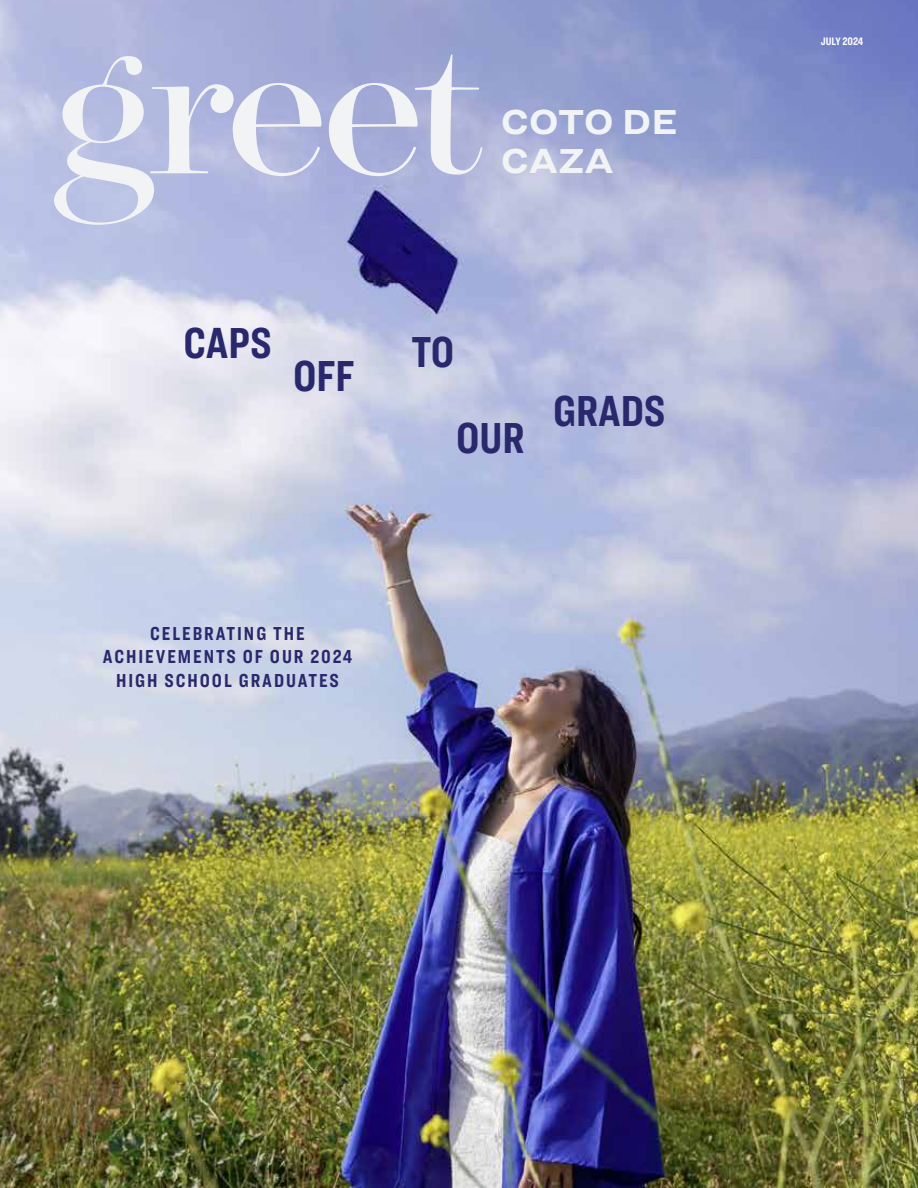
<style>
.page{position:relative;width:918px;height:1188px;background:#fff}
.page>*{position:absolute;margin:0;border:0;box-sizing:border-box;transform-origin:0 0}
.t1{font:700 45px "Ringside Compressed";color:#2a286d}
.t2{font:700 36px/39px "Ringside Wide";letter-spacing:-.01em;color:#f2f3f5}
.t3{font:700 19.5px/23.4px "Ringside Compressed";letter-spacing:.1em;color:#2a286d;text-align:center}
.t4{font:700 11.25px "Ringside Compressed";letter-spacing:-.005em;color:#fff}
</style>
<div class="page">
<img style="left:0;top:0;width:918px;height:1188px">
<svg style="left:54px;top:54px;width:429px;height:171px"></svg>
<h2 class="t2" style="left:501px;top:101px;width:178px">COTO DE<br>CAZA</h2>
<h1 class="t1" style="left:184px;top:312px;width:89px">CAPS</h1>
<h1 class="t1" style="left:293px;top:345px;width:63px">OFF</h1>
<h1 class="t1" style="left:412px;top:321px;width:44px">TO</h1>
<h1 class="t1" style="left:456px;top:406px;width:70px">OUR</h1>
<h1 class="t1" style="left:553px;top:380px;width:114px">GRADS</h1>
<p class="t3" style="left:103px;top:621px;width:251px">CELEBRATING THE<br>ACHIEVEMENTS OF OUR 2024<br>HIGH SCHOOL GRADUATES</p>
<p class="t4" style="left:821px;top:33px;width:44px">JULY 2024</p>
</div>
